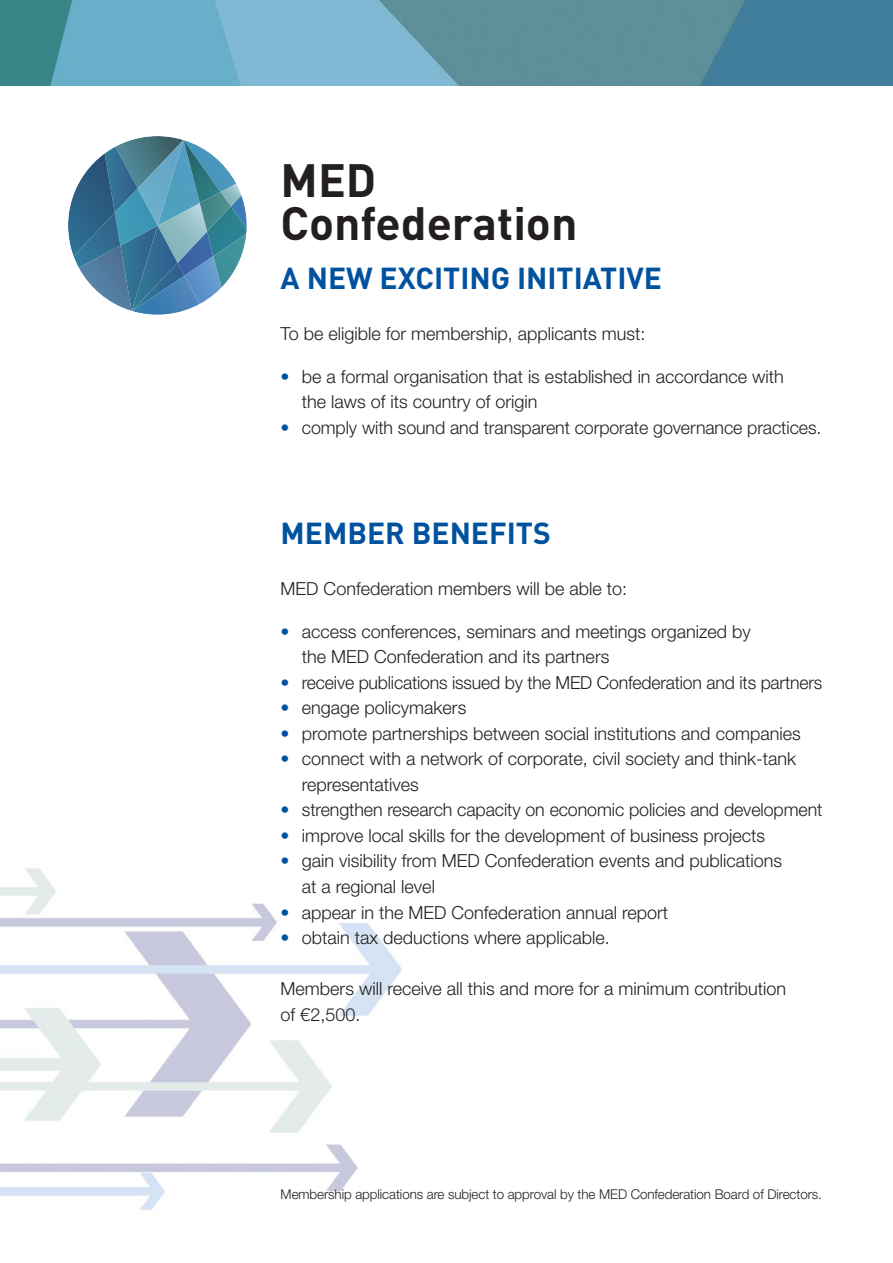
<style>
.page{position:relative;width:893px;height:1263px;background:#fff}
.page>*{position:absolute;margin:0;border:0;box-sizing:border-box;transform-origin:0 0}
.t1{font:700 46.2px/42.8px "DIN";color:#231f20}
.t2{font:700 30px "DIN";color:#00529f}
.t3{font:300 18px/25.5px "Helvetica Neue LT Std";color:#231f20}
.t4{font:300 13.5px "Helvetica Neue LT Std";letter-spacing:-.005em;color:#231f20}
.s1{color:#00529f}
</style>
<div class="page">
<img style="left:0;top:868px;width:402px;height:342px">
<img style="left:0;top:0;width:893px;height:85px">
<svg style="left:231px;top:184px;width:14px;height:22px"></svg>
<img style="left:221px;top:163px;width:15px;height:29px">
<img style="left:213px;top:288px;width:8px;height:7px">
<img style="left:133px;top:311px;width:49px;height:4px">
<svg style="left:79px;top:136px;width:134px;height:175px;background:#6396b2"></svg>
<img style="left:68px;top:153px;width:47px;height:101px">
<img style="left:73px;top:213px;width:47px;height:55px">
<img style="left:207px;top:206px;width:40px;height:50px">
<img style="left:200px;top:192px;width:31px;height:40px">
<img style="left:183px;top:140px;width:38px;height:63px">
<img style="left:213px;top:234px;width:34px;height:54px">
<h1 class="t1" style="left:281px;top:164px;width:298px">MED<br>Confederation</h1>
<h2 class="t2" style="left:281px;top:268px;width:383px">A NEW EXCITING INITIATIVE</h2>
<p class="t3" style="left:281px;top:323px;width:366px">To be eligible for membership, applicants must:</p>
<p class="t3" style="left:302px;top:365px;width:483px;text-indent:-21px"><span class="s1">•</span> be a formal organisation that is established in accordance with the laws of its country of origin</p>
<p class="t3" style="left:281px;top:416px;width:542px"><span class="s1">•</span> comply with sound and transparent corporate governance practices.</p>
<h2 class="t2" style="left:281px;top:523px;width:272px">MEMBER BENEFITS</h2>
<p class="t3" style="left:281px;top:578px;width:348px">MED Confederation members will be able to:</p>
<p class="t3" style="left:302px;top:620px;width:450px;text-indent:-21px"><span class="s1">•</span> access conferences, seminars and meetings organized by the MED Confederation and its partners</p>
<p class="t3" style="left:281px;top:671px;width:543px"><span class="s1">•</span> receive publications issued by the MED Confederation and its partners</p>
<p class="t3" style="left:281px;top:697px;width:187px"><span class="s1">•</span> engage policymakers</p>
<p class="t3" style="left:281px;top:722px;width:521px"><span class="s1">•</span> promote partnerships between social institutions and companies</p>
<p class="t3" style="left:302px;top:748px;width:496px;text-indent:-21px"><span class="s1">•</span> connect with a network of corporate, civil society and think-tank representatives</p>
<p class="t3" style="left:281px;top:799px;width:543px"><span class="s1">•</span> strengthen research capacity on economic policies and development</p>
<p class="t3" style="left:281px;top:825px;width:486px"><span class="s1">•</span> improve local skills for the development of business projects</p>
<p class="t3" style="left:302px;top:850px;width:482px;text-indent:-21px"><span class="s1">•</span> gain visibility from MED Confederation events and publications at a regional level</p>
<p class="t3" style="left:281px;top:901px;width:389px"><span class="s1">•</span> appear in the MED Confederation annual report</p>
<p class="t3" style="left:281px;top:927px;width:331px"><span class="s1">•</span> obtain tax deductions where applicable.</p>
<p class="t3" style="left:281px;top:978px;width:507px">Members will receive all this and more for a minimum contribution of €2,500.</p>
<p class="t4" style="left:281px;top:1189px;width:543px">Membership applications are subject to approval by the MED Confederation Board of Directors.</p>
</div>
